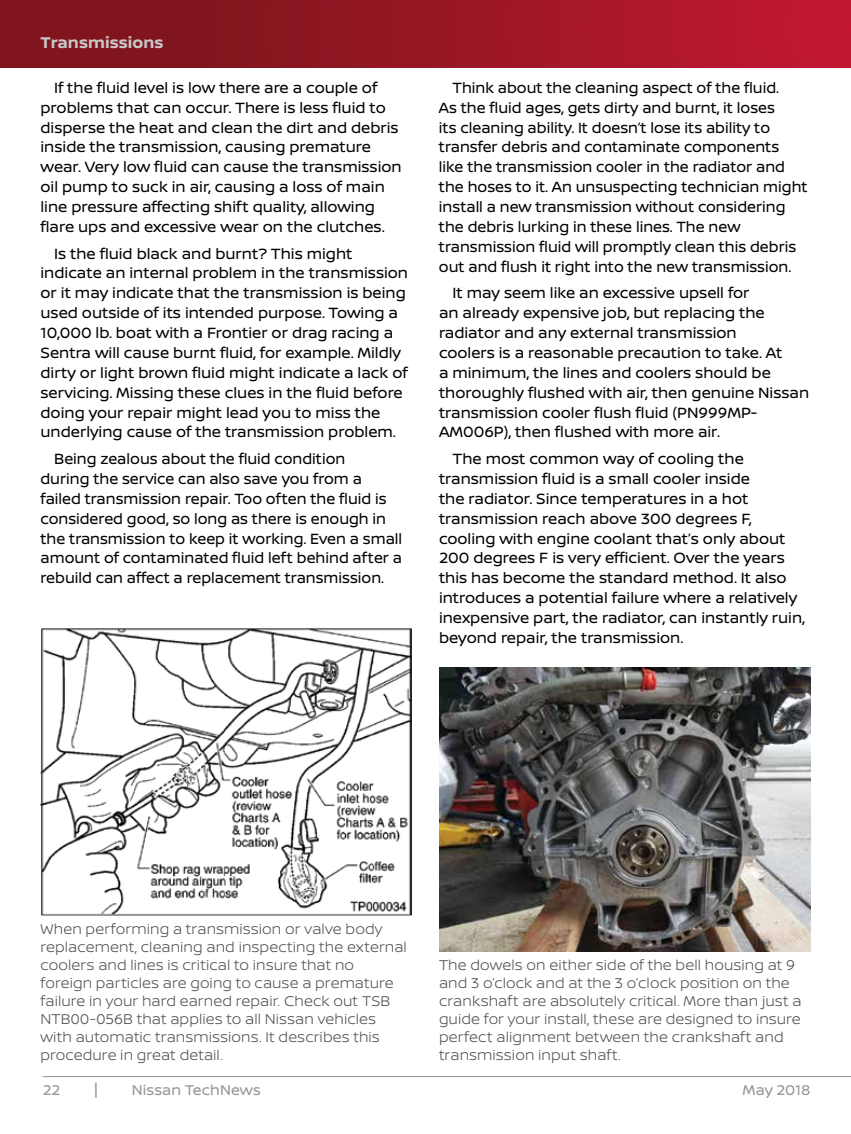
<style>
.page{position:relative;width:851px;height:1134px;background:#fff}
.page>*{position:absolute;margin:0;border:0;box-sizing:border-box;transform-origin:0 0}
.t1{font:700 16.5px "Nissan Brand";color:#c7c8ca}
.t2{font:15.75px/20px "Nissan Brand";color:#000}
.t3{font:300 15px/18px "Nissan Brand";letter-spacing:.005em;color:#4d4d4f}
.t4{font:15px "Nissan Brand";letter-spacing:.005em;color:#939598}
</style>
<div class="page">
<hr style="left:43px;top:1076px;width:807px;height:1px;background:#939598">
<div style="left:0;top:0;width:850px;height:68px;background:linear-gradient(to right,#741519,#bf1831)"></div>
<img style="left:40px;top:628px;width:372px;height:288px">
<img style="left:439px;top:668px;width:371px;height:284px">
<p class="t1" style="left:40px;top:30px;width:124px">Transmissions</p>
<p class="t2" style="left:41px;top:77px;width:363px;text-indent:13px">If the fluid level is low there are a couple of problems that can occur. There is less fluid to disperse the heat and clean the dirt and debris inside the transmission, causing premature wear. Very low fluid can cause the transmission oil pump to suck in air, causing a loss of main line pressure affecting shift quality, allowing flare ups and excessive wear on the clutches.</p>
<p class="t2" style="left:41px;top:243px;width:369px;text-indent:13px">Is the fluid black and burnt? This might indicate an internal problem in the transmission or it may indicate that the transmission is being used outside of its intended purpose. Towing a 10,000 lb. boat with a Frontier or drag racing a Sentra will cause burnt fluid, for example. Mildly dirty or light brown fluid might indicate a lack of servicing. Missing these clues in the fluid before doing your repair might lead you to miss the underlying cause of the transmission problem.</p>
<p class="t2" style="left:40px;top:448px;width:363px;text-indent:14px">Being zealous about the fluid condition<br>during the service can also save you from a failed transmission repair. Too often the fluid is considered good, so long as there is enough in the transmission to keep it working. Even a small amount of contaminated fluid left behind after a rebuild can affect a replacement transmission.</p>
<p class="t2" style="left:439px;top:77px;width:370px;text-indent:14px">Think about the cleaning aspect of the fluid.<br>As the fluid ages, gets dirty and burnt, it loses<br>its cleaning ability. It doesn’t lose its ability to transfer debris and contaminate components like the transmission cooler in the radiator and the hoses to it. An unsuspecting technician might install a new transmission without considering the debris lurking in these lines. The new transmission fluid will promptly clean this debris out and flush it right into the new transmission.</p>
<p class="t2" style="left:439px;top:282px;width:372px;text-indent:13px">It may seem like an excessive upsell for<br>an already expensive job, but replacing the radiator and any external transmission<br>coolers is a reasonable precaution to take. At<br>a minimum, the lines and coolers should be thoroughly flushed with air, then genuine Nissan transmission cooler flush fluid (PN999MP-AM006P), then flushed with more air.</p>
<p class="t2" style="left:439px;top:448px;width:368px;text-indent:13px">The most common way of cooling the transmission fluid is a small cooler inside<br>the radiator. Since temperatures in a hot transmission reach above 300 degrees F, cooling with engine coolant that’s only about 200 degrees F is very efficient. Over the years this has become the standard method. It also introduces a potential failure where a relatively inexpensive part, the radiator, can instantly ruin, beyond repair, the transmission.</p>
<p class="t3" style="left:40px;top:919px;width:368px">When performing a transmission or valve body replacement, cleaning and inspecting the external coolers and lines is critical to insure that no foreign particles are going to cause a premature failure in your hard earned repair. Check out TSB NTB00-056B that applies to all Nissan vehicles with automatic transmissions. It describes this procedure in great detail.</p>
<p class="t4" style="left:43px;top:1079px;width:19px">22</p>
<p class="t4" style="left:94px;top:1078px;width:5px">|</p>
<p class="t4" style="left:132px;top:1079px;width:130px">Nissan TechNews</p>
<p class="t3" style="left:439px;top:955px;width:364px">The dowels on either side of the bell housing at 9 and 3 o’clock and at the 3 o’clock position on the crankshaft are absolutely critical. More than just a guide for your install, these are designed to insure perfect alignment between the crankshaft and transmission input shaft.</p>
<p class="t4" style="left:742px;top:1079px;width:69px">May 2018</p>
</div>
